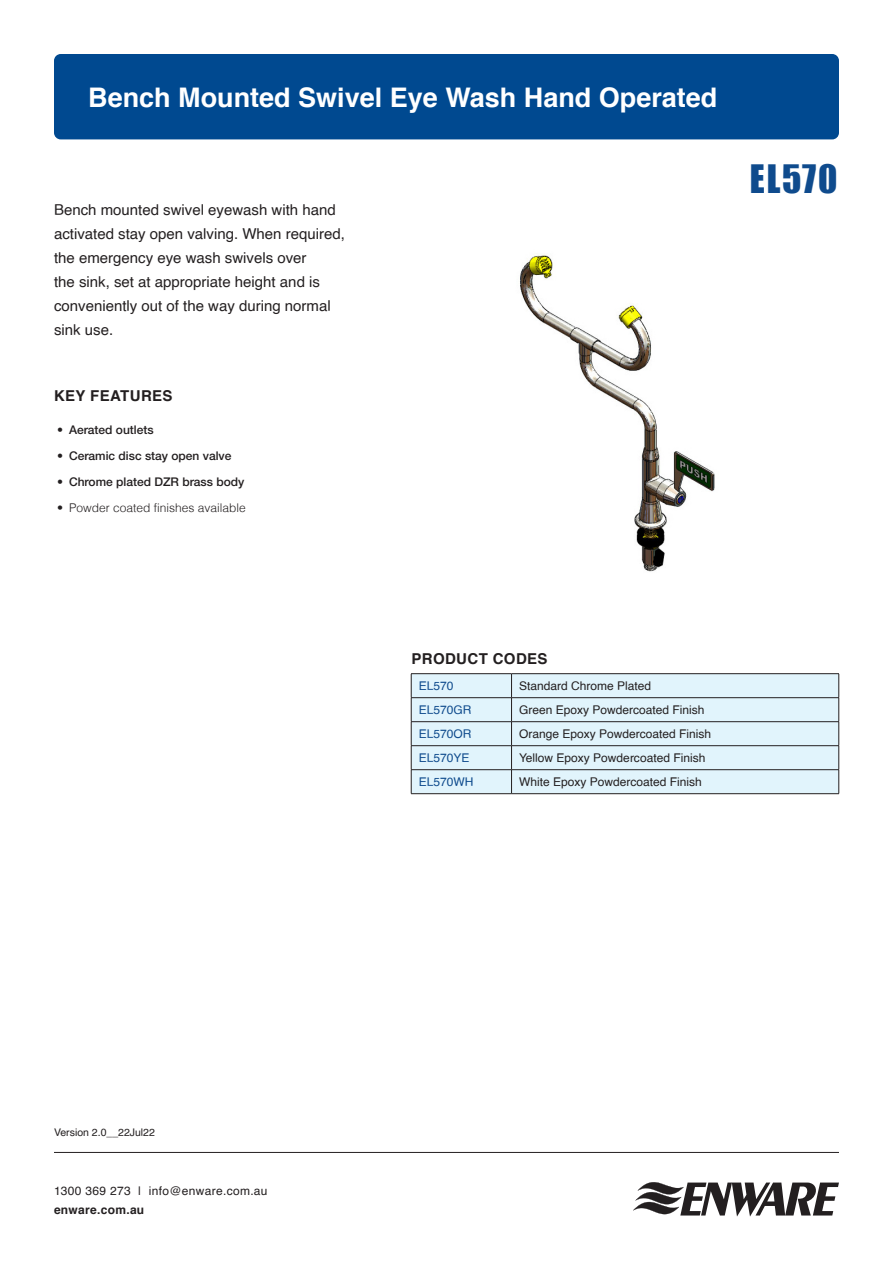
<style>
.page{position:relative;width:893px;height:1263px;background:#fff}
.page>*{position:absolute;margin:0;border:0;box-sizing:border-box;transform-origin:0 0}
.t1{font:36px "Impact";letter-spacing:.05em;color:#0f4b8d}
.t2{font:700 27px "Helvetica";color:#fff}
.t3{font:15px/24px "Helvetica";color:#231f20}
.t4{font:700 15px "Helvetica";letter-spacing:.025em;color:#231f20}
.t5{font:12px "Helvetica";color:#231f20}
.t6{font:500 12px "Helvetica Neue LT Std";color:#231f20}
.t7{font:12px "Helvetica";color:#0f4b8d}
.t8{font:300 12px "Helvetica";color:#231f20}
.t9{font:12px "Helvetica";letter-spacing:.025em;color:#231f20}
.t10{font:700 12px "Helvetica";letter-spacing:.025em;color:#231f20}
.t11{font:10.5px "Helvetica";color:#231f20}
</style>
<div class="page">
<div style="left:412px;top:674px;width:426px;height:119px;background:#e1f4fc"></div>
<hr style="left:411px;top:673px;width:101px;height:1px;background:#231f20">
<hr style="left:512px;top:673px;width:327px;height:1px;background:#231f20">
<hr style="left:411px;top:697px;width:101px;height:1px;background:#231f20">
<hr style="left:512px;top:697px;width:327px;height:1px;background:#231f20">
<hr style="left:411px;top:721px;width:101px;height:1px;background:#231f20">
<hr style="left:512px;top:721px;width:327px;height:1px;background:#231f20">
<hr style="left:411px;top:745px;width:101px;height:1px;background:#231f20">
<hr style="left:512px;top:745px;width:327px;height:1px;background:#231f20">
<hr style="left:411px;top:769px;width:101px;height:1px;background:#231f20">
<svg style="left:411px;top:674px;width:1px;height:119px"></svg>
<hr style="left:512px;top:769px;width:327px;height:1px;background:#231f20">
<svg style="left:511px;top:674px;width:1px;height:119px"></svg>
<svg style="left:838px;top:674px;width:1px;height:119px"></svg>
<hr style="left:411px;top:793px;width:101px;height:1px;background:#231f20">
<hr style="left:512px;top:793px;width:327px;height:1px;background:#231f20">
<div style="left:54px;top:54px;width:785px;height:85px;background:#004990;border-radius:7px"></div>
<img style="left:520px;top:254px;width:195px;height:318px">
<hr style="left:54px;top:1152px;width:785px;height:1px;background:#231f20">
<svg style="left:633px;top:1182px;width:206px;height:34px"></svg>
<p class="t2" style="left:88px;top:76px;width:631px">Bench Mounted Swivel Eye Wash Hand Operated</p>
<p class="t3" style="left:54px;top:198px;width:292px">Bench mounted swivel eyewash with hand activated stay open valving. When required, the emergency eye wash swivels over<br>the sink, set at appropriate height and is conveniently out of the way during normal sink use.</p>
<p class="t4" style="left:54px;top:384px;width:120px">KEY FEATURES</p>
<p class="t6" style="left:57px;top:422px;width:98px">• Aerated outlets</p>
<p class="t6" style="left:57px;top:448px;width:176px">• Ceramic disc stay open valve</p>
<p class="t6" style="left:57px;top:474px;width:189px">• Chrome plated DZR brass body</p>
<p class="t8" style="left:57px;top:501px;width:190px">• Powder coated finishes available</p>
<p class="t1" style="left:750px;top:151px;width:89px">EL570</p>
<p class="t4" style="left:411px;top:646px;width:138px">PRODUCT CODES</p>
<p class="t7" style="left:419px;top:677px;width:36px">EL570</p>
<p class="t5" style="left:519px;top:677px;width:134px">Standard Chrome Plated</p>
<p class="t7" style="left:419px;top:701px;width:54px">EL570GR</p>
<p class="t5" style="left:519px;top:701px;width:187px">Green Epoxy Powdercoated Finish</p>
<p class="t7" style="left:419px;top:725px;width:54px">EL570OR</p>
<p class="t5" style="left:519px;top:725px;width:194px">Orange Epoxy Powdercoated Finish</p>
<p class="t7" style="left:419px;top:749px;width:52px">EL570YE</p>
<p class="t5" style="left:519px;top:749px;width:188px">Yellow Epoxy Powdercoated Finish</p>
<p class="t7" style="left:419px;top:773px;width:56px">EL570WH</p>
<p class="t5" style="left:519px;top:773px;width:184px">White Epoxy Powdercoated Finish</p>
<p class="t11" style="left:54px;top:1124px;width:102px">Version 2.0__22Jul22</p>
<p class="t9" style="left:54px;top:1182px;width:215px">1300 369 273 | info@enware.com.au</p>
<p class="t10" style="left:54px;top:1200px;width:92px">enware.com.au</p>
</div>
